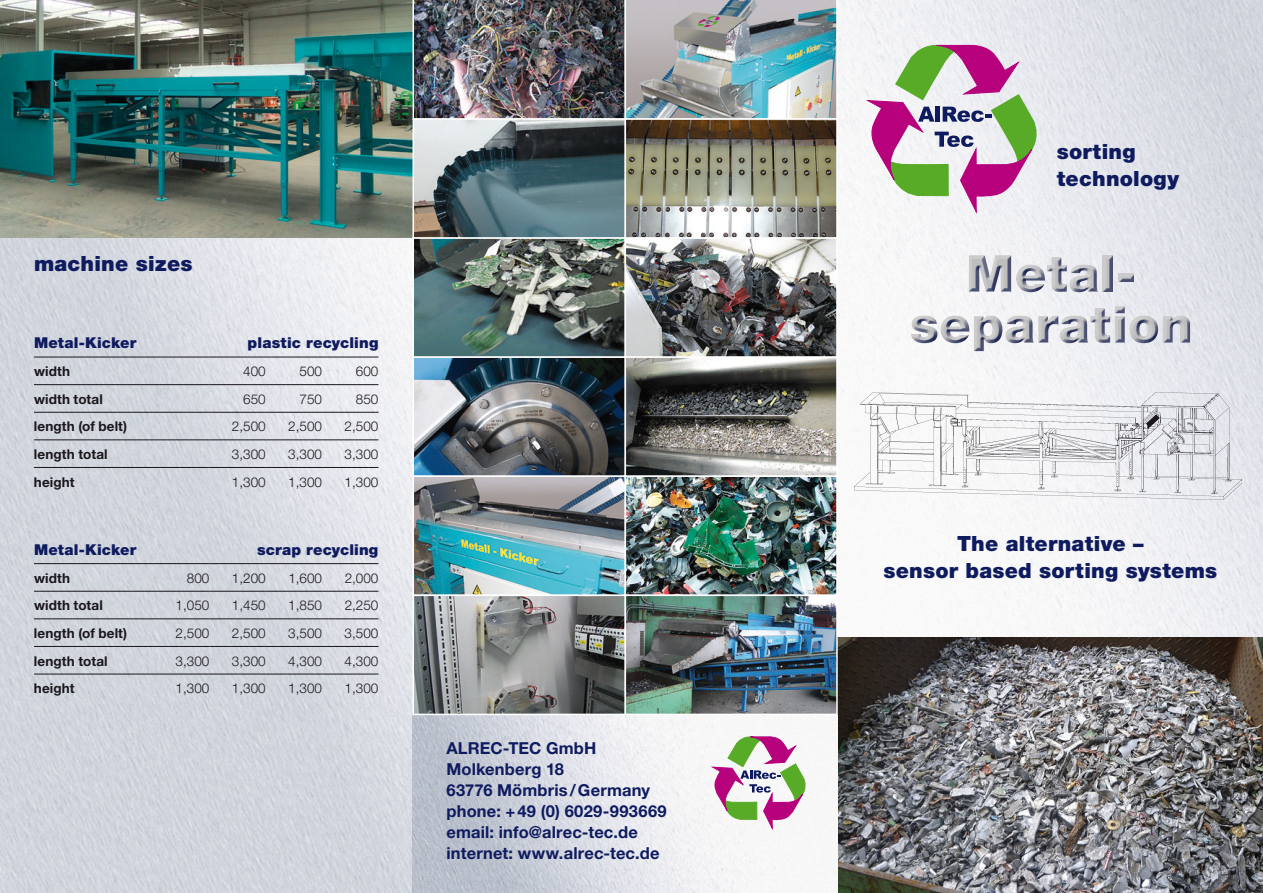
<style>
.page{position:relative;width:1263px;height:893px;background:#fff}
.page>*{position:absolute;margin:0;border:0;box-sizing:border-box;transform-origin:0 0}
.t1{font:900 51px/51px "Helvetica Neue LT";color:#bfbebe;text-align:center}
.t2{font:900 21px/27px "Helvetica Neue LT";letter-spacing:.01em;color:#0f1b5f}
.t3{font:700 16.5px/21px "Helvetica Neue LT";letter-spacing:.01em;color:#0f1b5f}
.t4{font:900 15px "Helvetica Neue LT";letter-spacing:.01em;color:#0f1b5f}
.t5{font:300 13.5px "Helvetica Neue LT";color:#1a171c}
.t6{font:700 13.5px "Helvetica Neue LT";letter-spacing:.01em;color:#1a171c}
</style>
<div class="page">
<img style="left:0;top:0;width:1263px;height:893px">
<svg style="left:867px;top:42px;width:171px;height:170px"></svg>
<div style="left:906px;top:251px;width:285px;height:103px;background:#f8f7f9"></div>
<svg style="left:910px;top:252px;width:284px;height:104px;fill:#eeeef3"></svg>
<img style="left:855px;top:392px;width:386px;height:108px">
<img style="left:838px;top:638px;width:425px;height:255px">
<img style="left:0;top:0;width:412px;height:237px">
<hr style="left:34px;top:357px;width:119px;height:1px;background:#1a171c">
<hr style="left:153px;top:357px;width:56px;height:1px;background:#1a171c">
<hr style="left:209px;top:357px;width:57px;height:1px;background:#1a171c">
<hr style="left:266px;top:357px;width:56px;height:1px;background:#1a171c">
<hr style="left:322px;top:357px;width:56px;height:1px;background:#1a171c">
<hr style="left:34px;top:384px;width:119px;height:1px;background:#1a171c">
<hr style="left:153px;top:384px;width:56px;height:1px;background:#1a171c">
<hr style="left:209px;top:384px;width:57px;height:1px;background:#1a171c">
<hr style="left:266px;top:384px;width:56px;height:1px;background:#1a171c">
<hr style="left:322px;top:384px;width:56px;height:1px;background:#1a171c">
<hr style="left:34px;top:412px;width:119px;height:1px;background:#1a171c">
<hr style="left:153px;top:412px;width:56px;height:1px;background:#1a171c">
<hr style="left:209px;top:412px;width:57px;height:1px;background:#1a171c">
<hr style="left:266px;top:412px;width:56px;height:1px;background:#1a171c">
<hr style="left:322px;top:412px;width:56px;height:1px;background:#1a171c">
<hr style="left:34px;top:439px;width:119px;height:1px;background:#1a171c">
<hr style="left:153px;top:439px;width:56px;height:1px;background:#1a171c">
<hr style="left:209px;top:439px;width:57px;height:1px;background:#1a171c">
<hr style="left:266px;top:439px;width:56px;height:1px;background:#1a171c">
<hr style="left:322px;top:439px;width:56px;height:1px;background:#1a171c">
<hr style="left:34px;top:467px;width:119px;height:1px;background:#1a171c">
<hr style="left:153px;top:467px;width:56px;height:1px;background:#1a171c">
<hr style="left:209px;top:467px;width:57px;height:1px;background:#1a171c">
<hr style="left:266px;top:467px;width:56px;height:1px;background:#1a171c">
<hr style="left:322px;top:467px;width:56px;height:1px;background:#1a171c">
<hr style="left:34px;top:563px;width:119px;height:1px;background:#1a171c">
<hr style="left:153px;top:563px;width:56px;height:1px;background:#1a171c">
<hr style="left:209px;top:563px;width:57px;height:1px;background:#1a171c">
<hr style="left:266px;top:563px;width:56px;height:1px;background:#1a171c">
<hr style="left:322px;top:563px;width:56px;height:1px;background:#1a171c">
<hr style="left:34px;top:591px;width:119px;height:1px;background:#1a171c">
<hr style="left:153px;top:591px;width:56px;height:1px;background:#1a171c">
<hr style="left:209px;top:591px;width:57px;height:1px;background:#1a171c">
<hr style="left:266px;top:591px;width:56px;height:1px;background:#1a171c">
<hr style="left:322px;top:591px;width:56px;height:1px;background:#1a171c">
<hr style="left:34px;top:618px;width:119px;height:1px;background:#1a171c">
<hr style="left:153px;top:618px;width:56px;height:1px;background:#1a171c">
<hr style="left:209px;top:618px;width:57px;height:1px;background:#1a171c">
<hr style="left:266px;top:618px;width:56px;height:1px;background:#1a171c">
<hr style="left:322px;top:618px;width:56px;height:1px;background:#1a171c">
<hr style="left:34px;top:646px;width:119px;height:1px;background:#1a171c">
<hr style="left:153px;top:646px;width:56px;height:1px;background:#1a171c">
<hr style="left:209px;top:646px;width:57px;height:1px;background:#1a171c">
<hr style="left:266px;top:646px;width:56px;height:1px;background:#1a171c">
<hr style="left:322px;top:646px;width:56px;height:1px;background:#1a171c">
<hr style="left:34px;top:674px;width:119px;height:1px;background:#1a171c">
<hr style="left:153px;top:674px;width:56px;height:1px;background:#1a171c">
<hr style="left:209px;top:674px;width:57px;height:1px;background:#1a171c">
<hr style="left:266px;top:674px;width:56px;height:1px;background:#1a171c">
<hr style="left:322px;top:674px;width:56px;height:1px;background:#1a171c">
<img style="left:412px;top:121px;width:426px;height:772px">
<svg style="left:712px;top:735px;width:94px;height:93px"></svg>
<div style="left:412px;top:118px;width:214px;height:121px;border:2px solid #fff"></div>
<div style="left:412px;top:237px;width:214px;height:121px;border:2px solid #fff"></div>
<div style="left:412px;top:356px;width:214px;height:121px;border:2px solid #fff"></div>
<div style="left:412px;top:475px;width:214px;height:121px;border:2px solid #fff"></div>
<div style="left:412px;top:595px;width:214px;height:120px;border:2px solid #fff"></div>
<img style="left:412px;top:0;width:426px;height:120px">
<div style="left:625px;top:118px;width:213px;height:121px;border:2px solid #fff"></div>
<div style="left:625px;top:237px;width:213px;height:121px;border:2px solid #fff"></div>
<div style="left:625px;top:356px;width:213px;height:121px;border:2px solid #fff"></div>
<div style="left:625px;top:475px;width:213px;height:121px;border:2px solid #fff"></div>
<div style="left:625px;top:595px;width:213px;height:120px;border:2px solid #fff"></div>
<h2 class="t2" style="left:34px;top:250px;width:160px">machine sizes</h2>
<p class="t4" style="left:34px;top:334px;width:104px">Metal-Kicker</p>
<p class="t4" style="left:248px;top:334px;width:132px">plastic recycling</p>
<p class="t6" style="left:34px;top:363px;width:38px">width</p>
<p class="t5" style="left:243px;top:363px;width:24px">400</p>
<p class="t5" style="left:300px;top:363px;width:24px">500</p>
<p class="t5" style="left:356px;top:363px;width:24px">600</p>
<p class="t6" style="left:34px;top:391px;width:70px">width total</p>
<p class="t5" style="left:243px;top:391px;width:24px">650</p>
<p class="t5" style="left:300px;top:391px;width:24px">750</p>
<p class="t5" style="left:356px;top:391px;width:24px">850</p>
<p class="t6" style="left:34px;top:418px;width:95px">length (of belt)</p>
<p class="t5" style="left:232px;top:418px;width:35px">2,500</p>
<p class="t5" style="left:288px;top:418px;width:35px">2,500</p>
<p class="t5" style="left:345px;top:418px;width:35px">2,500</p>
<p class="t6" style="left:34px;top:446px;width:75px">length total</p>
<p class="t5" style="left:232px;top:446px;width:35px">3,300</p>
<p class="t5" style="left:288px;top:446px;width:35px">3,300</p>
<p class="t5" style="left:345px;top:446px;width:35px">3,300</p>
<p class="t6" style="left:34px;top:473px;width:42px">height</p>
<p class="t5" style="left:232px;top:473px;width:35px">1,300</p>
<p class="t5" style="left:288px;top:473px;width:35px">1,300</p>
<p class="t5" style="left:345px;top:473px;width:35px">1,300</p>
<p class="t4" style="left:34px;top:541px;width:104px">Metal-Kicker</p>
<p class="t4" style="left:257px;top:541px;width:123px">scrap recycling</p>
<p class="t6" style="left:34px;top:569px;width:38px">width</p>
<p class="t5" style="left:187px;top:570px;width:24px">800</p>
<p class="t5" style="left:232px;top:570px;width:35px">1,200</p>
<p class="t5" style="left:288px;top:570px;width:35px">1,600</p>
<p class="t5" style="left:345px;top:570px;width:35px">2,000</p>
<p class="t6" style="left:34px;top:597px;width:70px">width total</p>
<p class="t5" style="left:176px;top:597px;width:35px">1,050</p>
<p class="t5" style="left:232px;top:597px;width:35px">1,450</p>
<p class="t5" style="left:288px;top:597px;width:35px">1,850</p>
<p class="t5" style="left:345px;top:597px;width:35px">2,250</p>
<p class="t6" style="left:34px;top:625px;width:95px">length (of belt)</p>
<p class="t5" style="left:176px;top:625px;width:35px">2,500</p>
<p class="t5" style="left:232px;top:625px;width:35px">2,500</p>
<p class="t5" style="left:288px;top:625px;width:35px">3,500</p>
<p class="t5" style="left:345px;top:625px;width:35px">3,500</p>
<p class="t6" style="left:34px;top:652px;width:75px">length total</p>
<p class="t5" style="left:176px;top:652px;width:35px">3,300</p>
<p class="t5" style="left:232px;top:652px;width:35px">3,300</p>
<p class="t5" style="left:288px;top:652px;width:35px">4,300</p>
<p class="t5" style="left:345px;top:652px;width:35px">4,300</p>
<p class="t6" style="left:34px;top:680px;width:42px">height</p>
<p class="t5" style="left:176px;top:680px;width:35px">1,300</p>
<p class="t5" style="left:232px;top:680px;width:35px">1,300</p>
<p class="t5" style="left:288px;top:680px;width:35px">1,300</p>
<p class="t5" style="left:345px;top:680px;width:35px">1,300</p>
<p class="t3" style="left:446px;top:737px;width:222px">ALREC-TEC GmbH<br>Molkenberg 18<br>63776 Mömbris/Germany phone: +49 (0) 6029-993669 email: info@alrec-tec.de internet: www.alrec-tec.de</p>
<h2 class="t2" style="left:1057px;top:138px;width:124px">sorting technology</h2>
<h1 class="t1" style="left:909px;top:248px;width:285px">Metal&shy;separation</h1>
<h2 class="t2" style="left:883px;top:530px;width:335px;text-align:center">The alternative –<br>sensor based sorting systems</h2>
</div>
